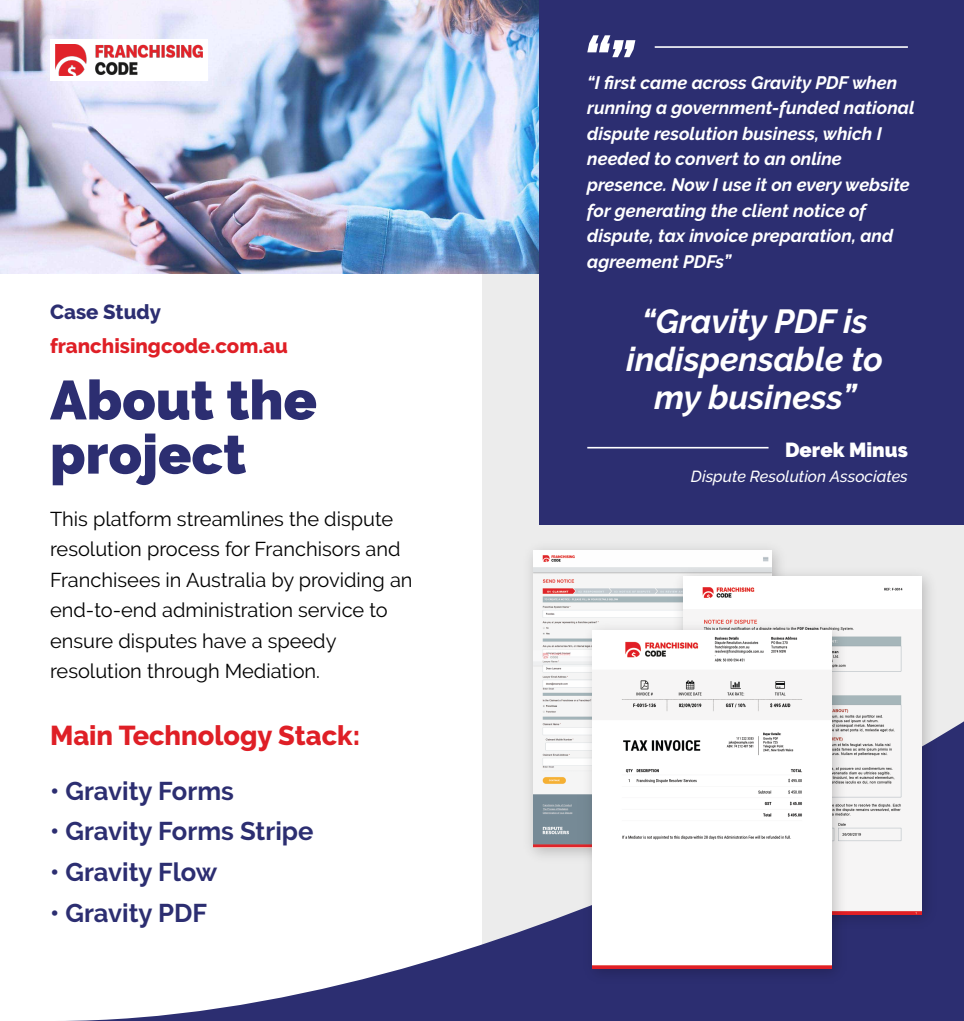
<style>
.page{position:relative;width:964px;height:1021px;background:#fff}
.page>*{position:absolute;margin:0;border:0;box-sizing:border-box;transform-origin:0 0}
.t1{font:900 54.84px/54.2px "Raleway";color:#2c2e71}
.t2{font:italic 700 33.32px/38px "Raleway";color:#fff;text-align:center}
.t3{font:800 27.2px "Raleway";color:#df1f26}
.t4{font:700 25.6px "Raleway";color:#2c2e71}
.t5{font:800 20.36px "Raleway";color:#df1f26}
.t6{font:800 20.36px "Raleway";color:#2c2e71}
.t7{font:900 20.24px "Raleway";color:#fff}
.t8{font:20px/30.4px "Raleway";color:#000}
.t9{font:italic 700 18px/25.6px "Raleway";color:#fff}
.t10{font:italic 500 16px "Raleway";color:#fff}
</style>
<div class="page">
<div style="left:482px;top:0;width:482px;height:1020px;background:#ececec"></div>
<svg style="left:100px;top:721px;width:864px;height:299px"></svg>
<img style="left:0;top:0;width:540px;height:273px">
<div style="left:50px;top:39px;width:158px;height:42px;background:#fff"></div>
<img style="left:55px;top:45px;width:148px;height:31px">
<div style="left:540px;top:0;width:424px;height:525px;background:#2c2e71"></div>
<svg style="left:587px;top:35px;width:48px;height:22px"></svg>
<hr style="left:654px;top:46px;width:254px;height:2px;background:#fff">
<hr style="left:587px;top:447px;width:181px;height:1px;background:#fff">
<img style="left:518px;top:548px;width:261px;height:320px">
<img style="left:533px;top:550px;width:238px;height:297px">
<img style="left:668px;top:561px;width:274px;height:373px">
<img style="left:683px;top:576px;width:238px;height:338px">
<img style="left:577px;top:615px;width:275px;height:373px">
<img style="left:593px;top:631px;width:238px;height:337px">
<p class="t6" style="left:50px;top:300px;width:112px">Case Study</p>
<p class="t5" style="left:50px;top:334px;width:239px">franchisingcode.com.au</p>
<h1 class="t1" style="left:50px;top:373px;width:268px">About the project</h1>
<p class="t8" style="left:50px;top:503px;width:364px">This platform streamlines the dispute resolution process for Franchisors and Franchisees in Australia by providing an end-to-end administration service to ensure disputes have a speedy resolution through Mediation.</p>
<h3 class="t3" style="left:50px;top:720px;width:311px">Main Technology Stack:</h3>
<h3 class="t4" style="left:50px;top:776px;width:185px">• Gravity Forms</h3>
<h3 class="t4" style="left:50px;top:816px;width:265px">• Gravity Forms Stripe</h3>
<h3 class="t4" style="left:50px;top:857px;width:169px">• Gravity Flow</h3>
<h3 class="t4" style="left:50px;top:898px;width:158px">• Gravity PDF</h3>
<p class="t9" style="left:587px;top:69px;width:329px">“I first came across Gravity PDF when running a government-funded national dispute resolution business, which I needed to convert to an online presence. Now I use it on every website for generating the client notice of dispute, tax invoice preparation, and agreement PDFs”</p>
<h2 class="t2" style="left:626px;top:302px;width:258px">“Gravity PDF is indispensable to my business”</h2>
<p class="t7" style="left:785px;top:438px;width:124px">Derek Minus</p>
<p class="t10" style="left:691px;top:467px;width:218px">Dispute Resolution Associates</p>
</div>
